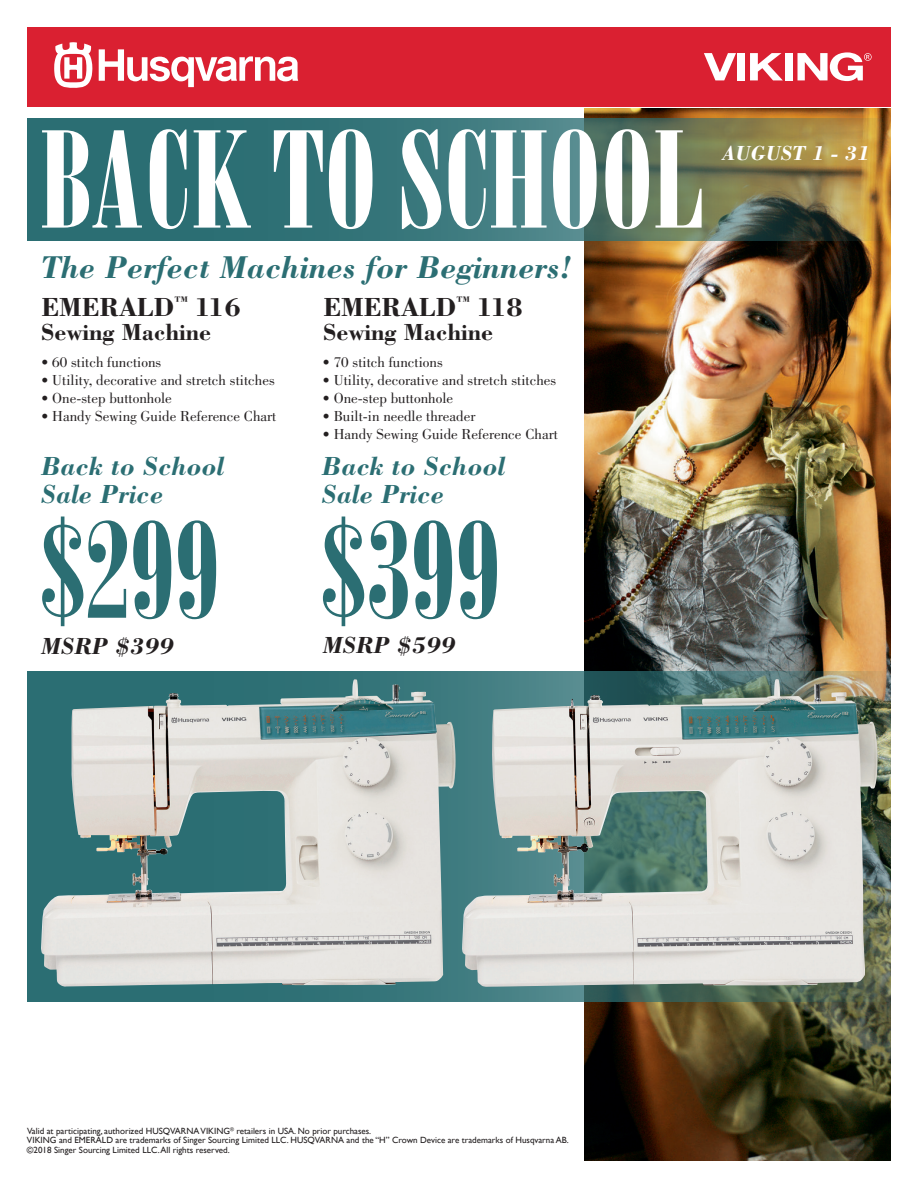
<style>
.page{position:relative;width:918px;height:1188px;background:#fff}
.page>*{position:absolute;margin:0;border:0;box-sizing:border-box;transform-origin:0 0}
.t1{font:134.55px "Bodoni Poster Compressed";color:#fff}
.t2{font:134.55px "Bodoni Poster Compressed";color:#2b6e73}
.t3{font:italic 700 32.55px "Bodoni";color:#2b6e73}
.t4{font:italic 700 27px/28.5px "Bodoni";color:#2b6e73}
.t5{font:700 27px "Bodoni";color:#231f20}
.t6{font:700 24px "Bodoni";color:#231f20}
.t7{font:italic 700 24px "Bodoni";color:#231f20}
.t8{font:italic 700 21px "Bodoni";color:#fff}
.t9{font:15px "Bodoni";color:#231f20}
.t10{font:9px/9.8px "Gill Sans WGL";color:#231f20}
</style>
<div class="page">
<div style="left:27px;top:27px;width:864px;height:79px;background:#da2031"></div>
<svg style="left:54px;top:42px;width:39px;height:46px"></svg>
<svg style="left:99px;top:49px;width:199px;height:38px"></svg>
<svg style="left:704px;top:53px;width:32px;height:27px"></svg>
<div style="left:738px;top:53px;width:7px;height:27px;background:#fff"></div>
<svg style="left:750px;top:53px;width:33px;height:27px"></svg>
<div style="left:785px;top:53px;width:8px;height:27px;background:#fff"></div>
<svg style="left:798px;top:52px;width:74px;height:29px"></svg>
<img style="left:584px;top:108px;width:307px;height:1053px">
<svg style="left:27px;top:671px;width:864px;height:331px;background:#9fb2b0"></svg>
<svg style="left:27px;top:119px;width:864px;height:122px;background:#4c766b"></svg>
<img style="left:492px;top:680px;width:284px;height:198px">
<img style="left:72px;top:679px;width:282px;height:176px">
<h1 class="t1" style="left:40px;top:102px;width:667px">BACK TO SCHOOL</h1>
<h2 class="t3" style="left:41px;top:247px;width:533px">The Perfect Machines for Beginners!</h2>
<h3 class="t5" style="left:41px;top:290px;width:201px">EMERALD<sup>™</sup> 116</h3>
<h3 class="t6" style="left:41px;top:317px;width:172px">Sewing Machine</h3>
<h3 class="t9" style="left:41px;top:354px;width:122px">• 60 stitch functions</h3>
<h3 class="t9" style="left:41px;top:372px;width:235px">• Utility, decorative and stretch stitches</h3>
<h3 class="t9" style="left:41px;top:390px;width:132px">• One-step buttonhole</h3>
<h3 class="t9" style="left:41px;top:408px;width:237px">• Handy Sewing Guide Reference Chart</h3>
<h3 class="t4" style="left:322px;top:451px;width:185px">Back to School<br>Sale Price</h3>
<h1 class="t2" style="left:322px;top:492px;width:181px">$399</h1>
<h3 class="t5" style="left:323px;top:290px;width:201px">EMERALD<sup>™</sup> 118</h3>
<h3 class="t6" style="left:323px;top:317px;width:172px">Sewing Machine</h3>
<h3 class="t9" style="left:322px;top:354px;width:122px">• 70 stitch functions</h3>
<h3 class="t9" style="left:322px;top:372px;width:235px">• Utility, decorative and stretch stitches</h3>
<h3 class="t9" style="left:322px;top:390px;width:132px">• One-step buttonhole</h3>
<h3 class="t9" style="left:322px;top:408px;width:154px">• Built-in needle threader</h3>
<h3 class="t9" style="left:322px;top:426px;width:237px">• Handy Sewing Guide Reference Chart</h3>
<h3 class="t4" style="left:41px;top:451px;width:185px">Back to School<br>Sale Price</h3>
<h1 class="t2" style="left:41px;top:492px;width:181px">$299</h1>
<h3 class="t7" style="left:41px;top:631px;width:134px">MSRP $399</h3>
<h3 class="t7" style="left:323px;top:630px;width:134px">MSRP $599</h3>
<h3 class="t8" style="left:723px;top:140px;width:149px">AUGUST 1 - 31</h3>
<p class="t10" style="left:27px;top:1126px;width:543px">Valid at participating, authorized HUSQVARNA VIKING<sup>®</sup> retailers in USA. No prior purchases.<br>VIKING and EMERALD are trademarks of Singer Sourcing Limited LLC. HUSQVARNA and the “H” Crown Device are trademarks of Husqvarna AB. ©2018 Singer Sourcing Limited LLC. All rights reserved.</p>
</div>
